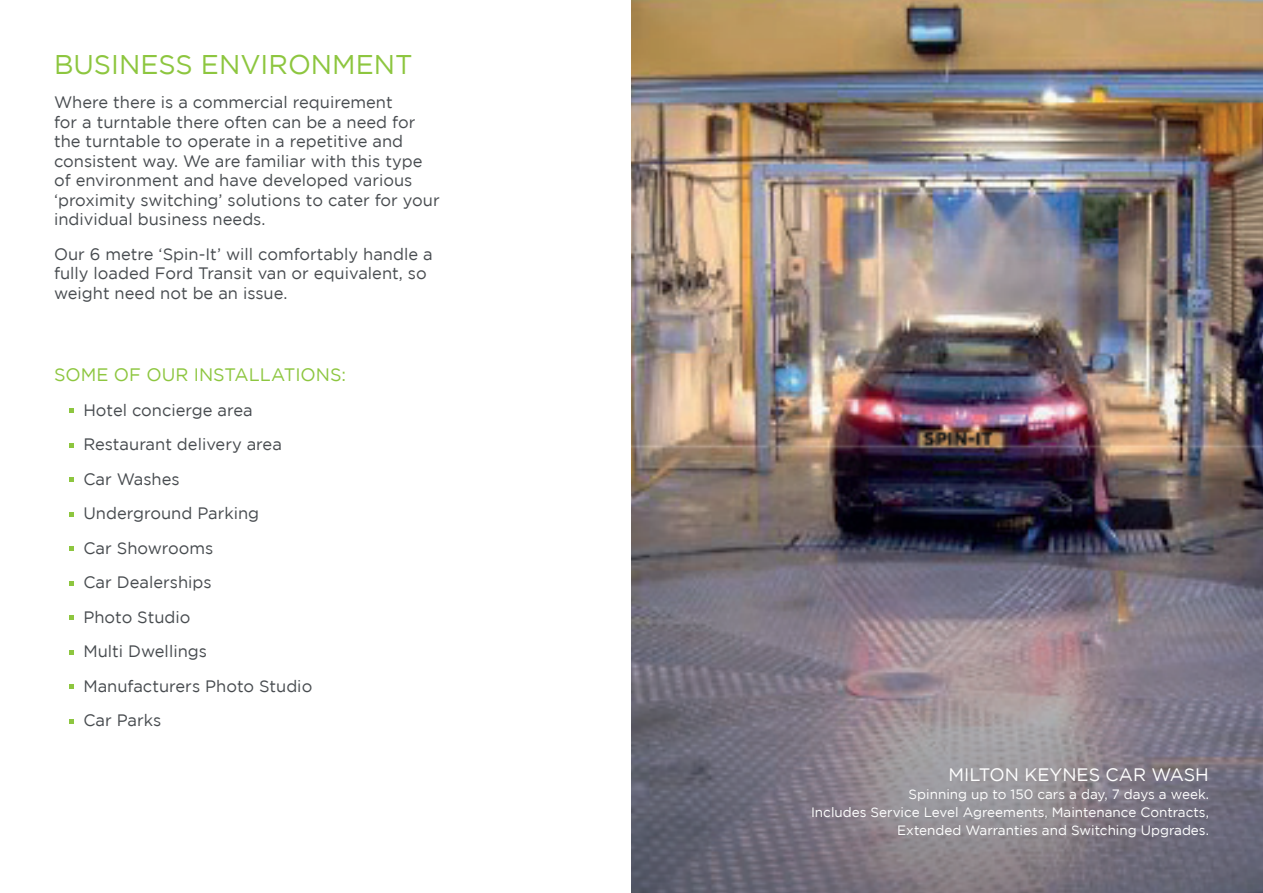
<style>
.page{position:relative;width:1263px;height:893px;background:#fff}
.page>*{position:absolute;margin:0;border:0;box-sizing:border-box;transform-origin:0 0}
.t1{font:27px "Gotham";color:#8dc63f}
.t2{font:18px "Gotham";color:#8dc63f}
.t3{font:18px "Gotham";color:#fff}
.t4{font:16.5px/19.5px "Gotham";color:#474b4f}
.t5{font:13.5px/18px "Gotham";color:#fff;text-align:right}
</style>
<div class="page">
<img style="left:631px;top:0;width:632px;height:893px">
<svg style="left:69px;top:408px;width:5px;height:5px"></svg>
<svg style="left:69px;top:443px;width:5px;height:4px"></svg>
<svg style="left:69px;top:477px;width:5px;height:5px"></svg>
<svg style="left:69px;top:512px;width:5px;height:4px"></svg>
<svg style="left:69px;top:546px;width:5px;height:5px"></svg>
<svg style="left:69px;top:581px;width:5px;height:4px"></svg>
<svg style="left:69px;top:615px;width:5px;height:5px"></svg>
<svg style="left:69px;top:650px;width:5px;height:4px"></svg>
<svg style="left:69px;top:684px;width:5px;height:5px"></svg>
<svg style="left:69px;top:719px;width:5px;height:4px"></svg>
<p class="t1" style="left:54px;top:49px;width:360px">BUSINESS ENVIRONMENT</p>
<p class="t4" style="left:54px;top:92px;width:387px">Where there is a commercial requirement<br>for a turntable there often can be a need for the turntable to operate in a repetitive and consistent way. We are familiar with this type of environment and have developed various ‘proximity switching’ solutions to cater for your individual business needs.</p>
<p class="t4" style="left:54px;top:244px;width:380px">Our 6 metre ‘Spin-It’ will comfortably handle a fully loaded Ford Transit van or equivalent, so weight need not be an issue.</p>
<p class="t2" style="left:54px;top:365px;width:294px">SOME OF OUR INSTALLATIONS:</p>
<p class="t4" style="left:83px;top:400px;width:171px">Hotel concierge area</p>
<p class="t4" style="left:83px;top:434px;width:200px">Restaurant delivery area</p>
<p class="t4" style="left:83px;top:469px;width:98px">Car Washes</p>
<p class="t4" style="left:83px;top:503px;width:177px">Underground Parking</p>
<p class="t4" style="left:83px;top:538px;width:132px">Car Showrooms</p>
<p class="t4" style="left:83px;top:572px;width:130px">Car Dealerships</p>
<p class="t4" style="left:83px;top:607px;width:109px">Photo Studio</p>
<p class="t4" style="left:83px;top:641px;width:125px">Multi Dwellings</p>
<p class="t4" style="left:83px;top:676px;width:230px">Manufacturers Photo Studio</p>
<p class="t4" style="left:83px;top:710px;width:80px">Car Parks</p>
<p class="t3" style="left:948px;top:765px;width:262px">MILTON KEYNES CAR WASH</p>
<p class="t5" style="left:811px;top:785px;width:399px">Spinning up to 150 cars a day, 7 days a week.<br>Includes Service Level Agreements, Maintenance Contracts,<br>Extended Warranties and Switching Upgrades.</p>
</div>
